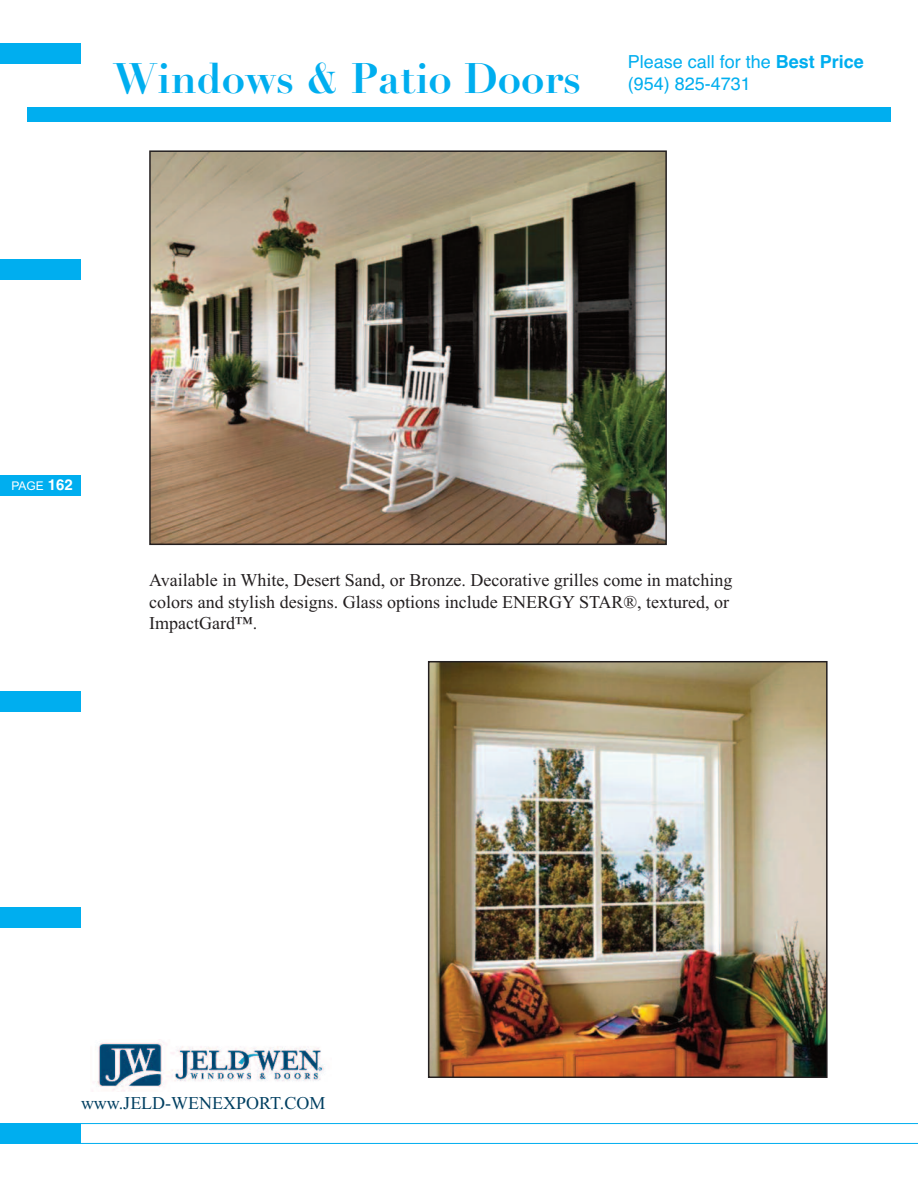
<style>
.page{position:relative;width:918px;height:1188px;background:#fff}
.page>*{position:absolute;margin:0;border:0;box-sizing:border-box;transform-origin:0 0}
.t1{font:700 42px "Didot";color:#00aeef}
.t2{font:18px/21.6px "Times New Roman";color:#231f20}
.t3{font:18px "Helvetica";color:#00aeef}
.t4{font:18px "Times New Roman";color:#003f61}
.t5{font:12px "Arial";color:#fff}
.s1{font-weight:700}
.s2{font-family:"Helvetica";font-weight:700;font-size:15px}
</style>
<div class="page">
<hr style="left:0;top:1123px;width:918px;height:1px;background:#00aeef">
<hr style="left:0;top:1143px;width:918px;height:1px;background:#00aeef">
<div style="left:0;top:43px;width:81px;height:21px;background:#00aeef"></div>
<div style="left:0;top:259px;width:81px;height:21px;background:#00aeef"></div>
<div style="left:0;top:475px;width:81px;height:21px;background:#00aeef"></div>
<div style="left:0;top:691px;width:81px;height:21px;background:#00aeef"></div>
<div style="left:0;top:907px;width:81px;height:21px;background:#00aeef"></div>
<div style="left:0;top:1123px;width:81px;height:21px;background:#00aeef"></div>
<div style="left:27px;top:107px;width:864px;height:14px;background:#00aeef"></div>
<img style="left:152px;top:153px;width:512px;height:389px">
<div style="left:149px;top:150px;width:518px;height:395px;border:2px solid #231f20"></div>
<img style="left:431px;top:664px;width:394px;height:411px">
<div style="left:428px;top:661px;width:400px;height:417px;border:2px solid #231f20"></div>
<img style="left:92px;top:1042px;width:232px;height:50px">
<h1 class="t1" style="left:114px;top:52px;width:469px">Windows &amp; Patio Doors</h1>
<p class="t3" style="left:628px;top:51px;width:238px">Please call for the <span class="s1">Best Price</span></p>
<p class="t3" style="left:628px;top:73px;width:125px">(954) 825-4731</p>
<p class="t5" style="left:12px;top:479px;width:63px">PAGE <span class="s2">162</span></p>
<p class="t2" style="left:149px;top:569px;width:585px">Available in White, Desert Sand, or Bronze. Decorative grilles come in matching colors and stylish designs. Glass options include ENERGY STAR®, textured, or<br>ImpactGard™.</p>
<p class="t4" style="left:81px;top:1092px;width:246px">www.JELD-WENEXPORT.COM</p>
</div>
